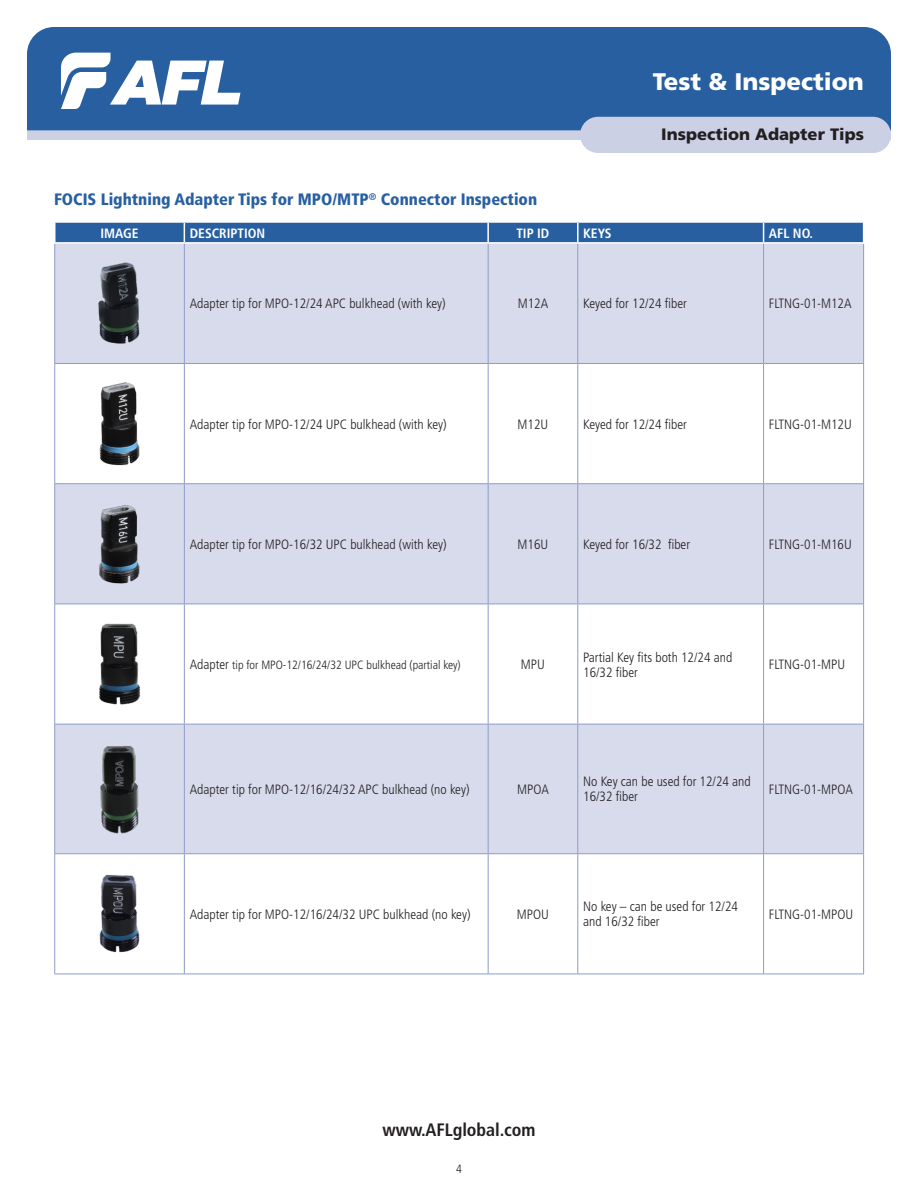
<style>
.page{position:relative;width:918px;height:1188px;background:#fff}
.page>*{position:absolute;margin:0;border:0;box-sizing:border-box;transform-origin:0 0}
.t1{font:900 24px "Frutiger LT Std";color:#fff}
.t2{font:700 condensed 18px "Frutiger LT Std";letter-spacing:-.005em;color:#231f20}
.C_Sub-Title_No_TOC{font:900 condensed 16.5px "Frutiger LT Std";color:#285fa1}
.t3{font:900 16.5px "Frutiger LT Std";color:#231f20}
.C_Table_Body{font:300 condensed 13.5px/15px "Frutiger LT Std";color:#231f20}
.C_Table_Header{font:700 condensed 13.5px "Frutiger LT Std";color:#fff}
.C_Table_Body-2{font:300 condensed 12px "Frutiger LT Std";color:#231f20}
.s1{font-size:13.5px}
</style>
<div class="page">
<svg style="left:55px;top:244px;width:808px;height:609px;fill:#d8dbeb"></svg>
<hr style="left:54px;top:244px;width:1px;height:119px;background:#8d9cc8">
<hr style="left:184px;top:244px;width:1px;height:119px;background:#8d9cc8">
<hr style="left:488px;top:244px;width:1px;height:119px;background:#8d9cc8">
<hr style="left:54px;top:363px;width:130px;height:1px;background:#8d9cc8">
<hr style="left:54px;top:364px;width:1px;height:119px;background:#8d9cc8">
<hr style="left:184px;top:364px;width:1px;height:119px;background:#8d9cc8">
<hr style="left:488px;top:363px;width:90px;height:1px;background:#8d9cc8">
<hr style="left:488px;top:364px;width:1px;height:119px;background:#8d9cc8">
<hr style="left:578px;top:363px;width:186px;height:1px;background:#8d9cc8">
<hr style="left:764px;top:363px;width:100px;height:1px;background:#8d9cc8">
<hr style="left:54px;top:483px;width:130px;height:1px;background:#8d9cc8">
<hr style="left:54px;top:484px;width:1px;height:120px;background:#8d9cc8">
<hr style="left:184px;top:484px;width:1px;height:120px;background:#8d9cc8">
<hr style="left:488px;top:483px;width:90px;height:1px;background:#8d9cc8">
<hr style="left:488px;top:484px;width:1px;height:120px;background:#8d9cc8">
<hr style="left:578px;top:483px;width:186px;height:1px;background:#8d9cc8">
<hr style="left:54px;top:604px;width:130px;height:1px;background:#8d9cc8">
<hr style="left:54px;top:604px;width:1px;height:120px;background:#8d9cc8">
<hr style="left:184px;top:604px;width:1px;height:120px;background:#8d9cc8">
<hr style="left:488px;top:604px;width:90px;height:1px;background:#8d9cc8">
<hr style="left:488px;top:604px;width:1px;height:120px;background:#8d9cc8">
<hr style="left:578px;top:604px;width:186px;height:1px;background:#8d9cc8">
<hr style="left:764px;top:604px;width:100px;height:1px;background:#8d9cc8">
<hr style="left:54px;top:724px;width:130px;height:1px;background:#8d9cc8">
<hr style="left:54px;top:724px;width:1px;height:129px;background:#8d9cc8">
<hr style="left:184px;top:724px;width:304px;height:1px;background:#8d9cc8">
<hr style="left:488px;top:724px;width:90px;height:1px;background:#8d9cc8">
<hr style="left:578px;top:724px;width:186px;height:1px;background:#8d9cc8">
<hr style="left:764px;top:724px;width:100px;height:1px;background:#8d9cc8">
<hr style="left:54px;top:853px;width:130px;height:1px;background:#8d9cc8">
<hr style="left:54px;top:854px;width:1px;height:120px;background:#8d9cc8">
<hr style="left:184px;top:853px;width:304px;height:1px;background:#8d9cc8">
<hr style="left:488px;top:853px;width:90px;height:1px;background:#8d9cc8">
<hr style="left:578px;top:853px;width:186px;height:1px;background:#8d9cc8">
<hr style="left:764px;top:853px;width:100px;height:1px;background:#8d9cc8">
<hr style="left:54px;top:974px;width:130px;height:1px;background:#8d9cc8">
<hr style="left:184px;top:974px;width:304px;height:1px;background:#8d9cc8">
<hr style="left:488px;top:974px;width:90px;height:1px;background:#8d9cc8">
<hr style="left:578px;top:974px;width:186px;height:1px;background:#8d9cc8">
<hr style="left:764px;top:974px;width:100px;height:1px;background:#8d9cc8">
<hr style="left:577px;top:484px;width:1px;height:120px;background:#8d9cc8">
<hr style="left:764px;top:483px;width:100px;height:1px;background:#8d9cc8">
<hr style="left:763px;top:484px;width:1px;height:120px;background:#8d9cc8">
<hr style="left:863px;top:484px;width:1px;height:120px;background:#8d9cc8">
<hr style="left:577px;top:244px;width:1px;height:119px;background:#8d9cc8">
<hr style="left:763px;top:244px;width:1px;height:119px;background:#8d9cc8">
<hr style="left:863px;top:244px;width:1px;height:119px;background:#8d9cc8">
<hr style="left:577px;top:364px;width:1px;height:119px;background:#8d9cc8">
<hr style="left:763px;top:364px;width:1px;height:119px;background:#8d9cc8">
<hr style="left:863px;top:364px;width:1px;height:119px;background:#8d9cc8">
<hr style="left:577px;top:604px;width:1px;height:120px;background:#8d9cc8">
<hr style="left:763px;top:604px;width:1px;height:120px;background:#8d9cc8">
<hr style="left:863px;top:604px;width:1px;height:120px;background:#8d9cc8">
<hr style="left:184px;top:724px;width:1px;height:129px;background:#8d9cc8">
<hr style="left:488px;top:724px;width:1px;height:129px;background:#8d9cc8">
<hr style="left:577px;top:724px;width:1px;height:129px;background:#8d9cc8">
<hr style="left:763px;top:724px;width:1px;height:129px;background:#8d9cc8">
<hr style="left:863px;top:724px;width:1px;height:129px;background:#8d9cc8">
<hr style="left:184px;top:854px;width:1px;height:120px;background:#8d9cc8">
<hr style="left:488px;top:854px;width:1px;height:120px;background:#8d9cc8">
<hr style="left:577px;top:854px;width:1px;height:120px;background:#8d9cc8">
<hr style="left:763px;top:854px;width:1px;height:120px;background:#8d9cc8">
<hr style="left:863px;top:854px;width:1px;height:120px;background:#8d9cc8">
<div style="left:54px;top:222px;width:810px;height:20px;background:#285fa1"></div>
<hr style="left:184px;top:363px;width:304px;height:1px;background:#8d9cc8">
<hr style="left:184px;top:483px;width:304px;height:1px;background:#8d9cc8">
<hr style="left:184px;top:604px;width:304px;height:1px;background:#8d9cc8">
<img style="left:65px;top:249px;width:109px;height:109px">
<img style="left:65px;top:369px;width:109px;height:109px">
<img style="left:65px;top:489px;width:109px;height:110px">
<img style="left:65px;top:609px;width:109px;height:110px">
<img style="left:65px;top:734px;width:109px;height:110px">
<img style="left:99px;top:874px;width:41px;height:79px">
<div style="left:27px;top:121px;width:864px;height:19px;background:#cbd0e5"></div>
<div style="left:27px;top:27px;width:864px;height:103px;background:#285fa1"></div>
<svg style="left:61px;top:53px;width:179px;height:56px"></svg>
<div style="left:580px;top:117px;width:311px;height:36px;background:#cbd0e5;border-radius:18px"></div>
<p class="C_Sub-Title_No_TOC" style="left:54px;top:189px;width:485px">FOCIS Lightning Adapter Tips for MPO/MTP<sup>®</sup> Connector Inspection</p>
<h1 class="t1" style="left:653px;top:67px;width:213px">Test &amp; Inspection</h1>
<p class="t3" style="left:661px;top:124px;width:204px">Inspection Adapter Tips</p>
<p class="C_Table_Header" style="left:100px;top:225px;width:40px">IMAGE</p>
<p class="C_Table_Header" style="left:190px;top:225px;width:77px">DESCRIPTION</p>
<p class="C_Table_Header" style="left:516px;top:225px;width:35px">TIP ID</p>
<p class="C_Table_Header" style="left:583px;top:225px;width:30px">KEYS</p>
<p class="C_Table_Header" style="left:769px;top:225px;width:45px">AFL NO.</p>
<p class="C_Table_Body" style="left:190px;top:296px;width:257px">Adapter tip for MPO-12/24 APC bulkhead (with key)</p>
<p class="C_Table_Body" style="left:518px;top:296px;width:32px">M12A</p>
<p class="C_Table_Body" style="left:583px;top:296px;width:105px">Keyed for 12/24 fiber</p>
<p class="C_Table_Body" style="left:769px;top:296px;width:84px">FLTNG-01-M12A</p>
<p class="C_Table_Body" style="left:190px;top:417px;width:258px">Adapter tip for MPO-12/24 UPC bulkhead (with key)</p>
<p class="C_Table_Body" style="left:518px;top:417px;width:32px">M12U</p>
<p class="C_Table_Body" style="left:583px;top:417px;width:105px">Keyed for 12/24 fiber</p>
<p class="C_Table_Body" style="left:769px;top:417px;width:84px">FLTNG-01-M12U</p>
<p class="C_Table_Body" style="left:190px;top:537px;width:258px">Adapter tip for MPO-16/32 UPC bulkhead (with key)</p>
<p class="C_Table_Body" style="left:518px;top:537px;width:32px">M16U</p>
<p class="C_Table_Body" style="left:583px;top:537px;width:108px">Keyed for 16/32 fiber</p>
<p class="C_Table_Body" style="left:769px;top:537px;width:84px">FLTNG-01-M16U</p>
<p class="C_Table_Body-2" style="left:190px;top:658px;width:272px"><span class="s1">Adapter</span> tip for MPO-12/16/24/32 UPC bulkhead (partial key)</p>
<p class="C_Table_Body" style="left:521px;top:657px;width:25px">MPU</p>
<p class="C_Table_Body" style="left:583px;top:650px;width:151px">Partial Key fits both 12/24 and<br>16/32 fiber</p>
<p class="C_Table_Body" style="left:769px;top:657px;width:78px">FLTNG-01-MPU</p>
<p class="C_Table_Body" style="left:190px;top:782px;width:281px">Adapter tip for MPO-12/16/24/32 APC bulkhead (no key)</p>
<p class="C_Table_Body" style="left:517px;top:782px;width:33px">MPOA</p>
<p class="C_Table_Body" style="left:583px;top:775px;width:169px">No Key can be used for 12/24 and<br>16/32 fiber</p>
<p class="C_Table_Body" style="left:769px;top:782px;width:85px">FLTNG-01-MPOA</p>
<p class="C_Table_Body" style="left:190px;top:907px;width:282px">Adapter tip for MPO-12/16/24/32 UPC bulkhead (no key)</p>
<p class="C_Table_Body" style="left:517px;top:907px;width:34px">MPOU</p>
<p class="C_Table_Body" style="left:583px;top:899px;width:156px">No key – can be used for 12/24 and 16/32 fiber</p>
<p class="C_Table_Body" style="left:769px;top:907px;width:86px">FLTNG-01-MPOU</p>
<h2 class="t2" style="left:383px;top:1119px;width:154px">www.AFLglobal.com</h2>
<p class="C_Table_Body-2" style="left:456px;top:1162px;width:7px">4</p>
</div>
